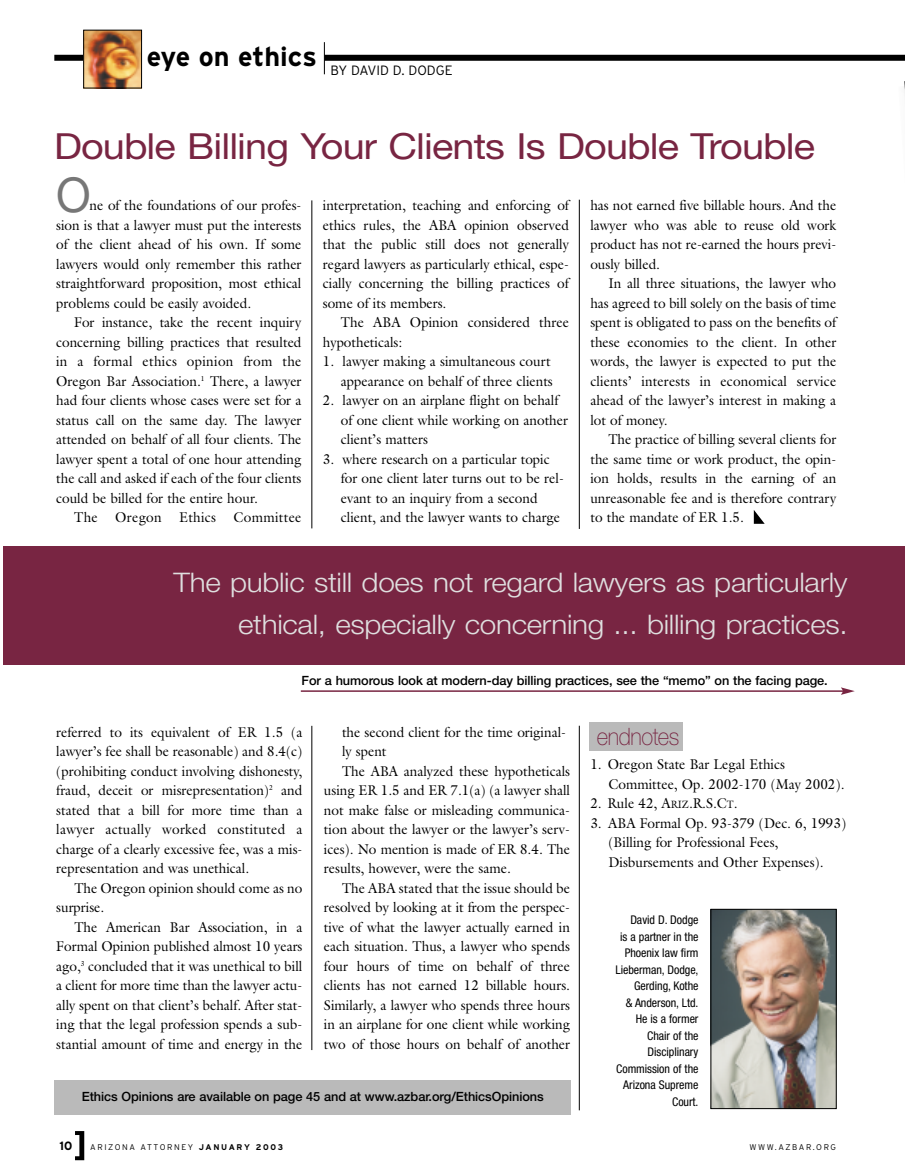
<style>
.page{position:relative;width:905px;height:1169px;background:#fff}
.page>*{position:absolute;margin:0;border:0;box-sizing:border-box;transform-origin:0 0}
.t1{font:48px "Helvetica Neue";color:#777;scale:.95 1}
.t2{font:36px "Helvetica Neue";letter-spacing:-.02em;color:#782542;scale:1.1 1}
.t3{font:300 27px/42px "Helvetica Neue";letter-spacing:-.01em;color:#dfdfdf;text-align:right;scale:1.1 1}
.t4{font:700 27px "Interstate";color:#000}
.t5{font:100 24px "Helvetica Neue";letter-spacing:-.02em;color:#782542;scale:.91 1}
.t6{font:14.25px/19.5px "Galliard";color:#000;text-align:justify;scale:.95 1}
.t7{font:14.25px "Galliard";letter-spacing:.02em;color:#000;scale:.95 1}
.t8{font:300 13.5px "Interstate";color:#000}
.t9{font:500 12.75px "Helvetica Neue";letter-spacing:-.005em;color:#000}
.t10{font:condensed 12px/16.5px "Helvetica Neue";letter-spacing:-.005em;color:#000;text-align:right}
.t11{font:700 12px "Interstate";color:#000}
.t12{font:300 8.25px "Interstate";letter-spacing:.19em;color:#000}
.s1{font-size:10.65px}
.s2{font-weight:700}
</style>
<div class="page">
<div style="left:589px;top:722px;width:94px;height:29px;background:#bababa"></div>
<div style="left:3px;top:546px;width:901px;height:119px;background:#782542"></div>
<hr style="left:579px;top:200px;width:1px;height:329px;background:#000">
<hr style="left:579px;top:725px;width:1px;height:385px;background:#000">
<hr style="left:311px;top:200px;width:1px;height:328px;background:#000">
<hr style="left:311px;top:726px;width:1px;height:324px;background:#000">
<svg style="left:75px;top:1131px;width:9px;height:29px"></svg>
<div style="left:54px;top:55px;width:30px;height:6px;background:#000"></div>
<div style="left:324px;top:55px;width:580px;height:6px;background:#000"></div>
<hr style="left:324px;top:42px;width:1px;height:32px;background:#000">
<img style="left:85px;top:32px;width:55px;height:54px">
<div style="left:83px;top:30px;width:59px;height:58px;border:1px solid #000"></div>
<img style="left:712px;top:911px;width:122px;height:196px">
<div style="left:710px;top:909px;width:126px;height:200px;border:1px solid #000"></div>
<div style="left:54px;top:1080px;width:517px;height:34px;background:#bababa"></div>
<svg style="left:898px;top:54px;width:7px;height:611px"></svg>
<svg style="left:753px;top:510px;width:11px;height:14px"></svg>
<hr style="left:301px;top:690px;width:542px;height:2px;background:#782542">
<svg style="left:840px;top:687px;width:14px;height:8px"></svg>
<h3 class="t4" style="left:147px;top:46px;width:172px">eye on ethics</h3>
<p class="t8" style="left:330px;top:65px;width:123px">BY DAVID D. DODGE</p>
<h2 class="t2" style="left:54px;top:134px;width:693px">Double Billing Your Clients Is Double Trouble</h2>
<h1 class="t1" style="left:56px;top:177px;width:38px">O</h1>
<p class="t6" style="left:56px;top:197px;width:260px;text-indent:33px">ne of the foundations of our profes&shy;sion is that a lawyer must put the interests of the client ahead of his own. If some lawyers would only remember this rather straightforward proposition, most ethical problems could be easily avoided.</p>
<p class="t6" style="left:56px;top:314px;width:260px;text-indent:18px">For instance, take the recent inquiry concerning billing practices that resulted in a formal ethics opinion from the Oregon Bar Association.<sup>1</sup> There, a lawyer had four clients whose cases were set for a status call on the same day. The lawyer attended on behalf of all four clients. The lawyer spent a total of one hour attending the call and asked if each of the four clients could be billed for the entire hour.</p>
<p class="t7" style="left:74px;top:512px;width:241px">The Oregon Ethics Committee</p>
<p class="t6" style="left:323px;top:197px;width:260px">interpretation, teaching and enforcing of ethics rules, the ABA opinion observed that the public still does not generally regard lawyers as particularly ethical, espe&shy;cially concerning the billing practices of some of its members.</p>
<p class="t6" style="left:323px;top:314px;width:260px;text-indent:18px">The ABA Opinion considered three hypotheticals:</p>
<p class="t6" style="left:323px;top:353px;width:243px;text-align:right">1. lawyer making a simultaneous court appearance on behalf of three clients</p>
<p class="t6" style="left:341px;top:392px;width:240px;text-align:left;text-indent:-18px">2. lawyer on an airplane flight on behalf of one client while working on another client’s matters</p>
<p class="t6" style="left:341px;top:450px;width:236px;text-align:left;text-indent:-18px">3. where research on a particular topic for one client later turns out to be rel&shy;evant to an inquiry from a second client, and the lawyer wants to charge</p>
<p class="t6" style="left:590px;top:197px;width:260px">has not earned five billable hours. And the lawyer who was able to reuse old work product has not re-earned the hours previ&shy;ously billed.</p>
<p class="t6" style="left:590px;top:275px;width:260px;text-indent:18px">In all three situations, the lawyer who has agreed to bill solely on the basis of time spent is obligated to pass on the benefits of these economies to the client. In other words, the lawyer is expected to put the clients’ interests in economical service ahead of the lawyer’s interest in making a lot of money.</p>
<p class="t6" style="left:590px;top:431px;width:260px;text-indent:18px">The practice of billing several clients for the same time or work product, the opin&shy;ion holds, results in the earning of an unreasonable fee and is therefore contrary to the mandate of ER 1.5.</p>
<h3 class="t3" style="left:174px;top:564px;width:614px">The public still does not regard lawyers as particularly ethical, especially concerning ... billing practices.</h3>
<p class="t9" style="left:301px;top:675px;width:527px">For a humorous look at modern-day billing practices, see the “memo” on the facing page.</p>
<p class="t6" style="left:56px;top:723px;width:260px">referred to its equivalent of ER 1.5 (a lawyer’s fee shall be reasonable) and 8.4(c) (prohibiting conduct involving dishonesty, fraud, deceit or misrepresentation)<sup>2</sup> and stated that a bill for more time than a lawyer actually worked constituted a charge of a clearly excessive fee, was a mis&shy;representation and was unethical.</p>
<p class="t6" style="left:56px;top:879px;width:260px;text-indent:18px">The Oregon opinion should come as no surprise.</p>
<p class="t6" style="left:56px;top:918px;width:260px;text-indent:18px">The American Bar Association, in a Formal Opinion published almost 10 years ago,<sup>3</sup> concluded that it was unethical to bill a client for more time than the lawyer actu&shy;ally spent on that client’s behalf. After stat&shy;ing that the legal profession spends a sub&shy;stantial amount of time and energy in the</p>
<p class="t6" style="left:342px;top:723px;width:237px">the second client for the time original-</p>
<p class="t6" style="left:342px;top:743px;width:48px">ly spent</p>
<p class="t6" style="left:342px;top:762px;width:241px">The ABA analyzed these hypotheticals</p>
<p class="t6" style="left:324px;top:782px;width:260px">using ER 1.5 and ER 7.1(a) (a lawyer shall</p>
<p class="t6" style="left:324px;top:801px;width:260px">not make false or misleading communica-</p>
<p class="t6" style="left:324px;top:821px;width:260px">tion about the lawyer or the lawyer’s serv-</p>
<p class="t6" style="left:324px;top:840px;width:260px">ices). No mention is made of ER 8.4. The</p>
<p class="t6" style="left:324px;top:860px;width:198px">results, however, were the same.</p>
<p class="t6" style="left:342px;top:879px;width:241px">The ABA stated that the issue should be</p>
<p class="t6" style="left:324px;top:899px;width:260px">resolved by looking at it from the perspec-</p>
<p class="t6" style="left:324px;top:918px;width:260px">tive of what the lawyer actually earned in</p>
<p class="t6" style="left:324px;top:938px;width:260px">each situation. Thus, a lawyer who spends</p>
<p class="t6" style="left:324px;top:957px;width:260px">four hours of time on behalf of three</p>
<p class="t6" style="left:324px;top:977px;width:260px">clients has not earned 12 billable hours.</p>
<p class="t6" style="left:324px;top:996px;width:260px">Similarly, a lawyer who spends three hours</p>
<p class="t6" style="left:324px;top:1016px;width:260px">in an airplane for one client while working</p>
<p class="t6" style="left:324px;top:1035px;width:260px">two of those hours on behalf of another</p>
<p class="t9" style="left:82px;top:1092px;width:463px">Ethics Opinions are available on page 45 and at www.azbar.org/EthicsOpinions</p>
<h3 class="t5" style="left:597px;top:727px;width:92px">endnotes</h3>
<p class="t6" style="left:608px;top:756px;width:250px;text-indent:-18px">1. Oregon State Bar Legal Ethics<br>Committee, Op. 2002-170 (May 2002).</p>
<p class="t6" style="left:590px;top:795px;width:156px">2. Rule 42, A<span class="s1">RIZ</span>.R.S.C<span class="s1">T</span>.</p>
<p class="t6" style="left:608px;top:814px;width:252px;text-align:left;text-indent:-18px">3. ABA Formal Op. 93-379 (Dec. 6, 1993) (Billing for Professional Fees,<br>Disbursements and Other Expenses).</p>
<p class="t10" style="left:615px;top:912px;width:85px">David D. Dodge<br>is a partner in the<br>Phoenix law firm<br>Lieberman, Dodge,<br>Gerding, Kothe<br>&amp; Anderson, Ltd.<br>He is a former<br>Chair of the<br>Disciplinary<br>Commission of the<br>Arizona Supreme<br>Court.</p>
<p class="t11" style="left:60px;top:1141px;width:14px">10</p>
<p class="t12" style="left:90px;top:1143px;width:194px">ARIZONA ATTORNEY <span class="s2">JANUARY 2003</span></p>
<p class="t12" style="left:749px;top:1143px;width:88px">WWW.AZBAR.ORG</p>
</div>
